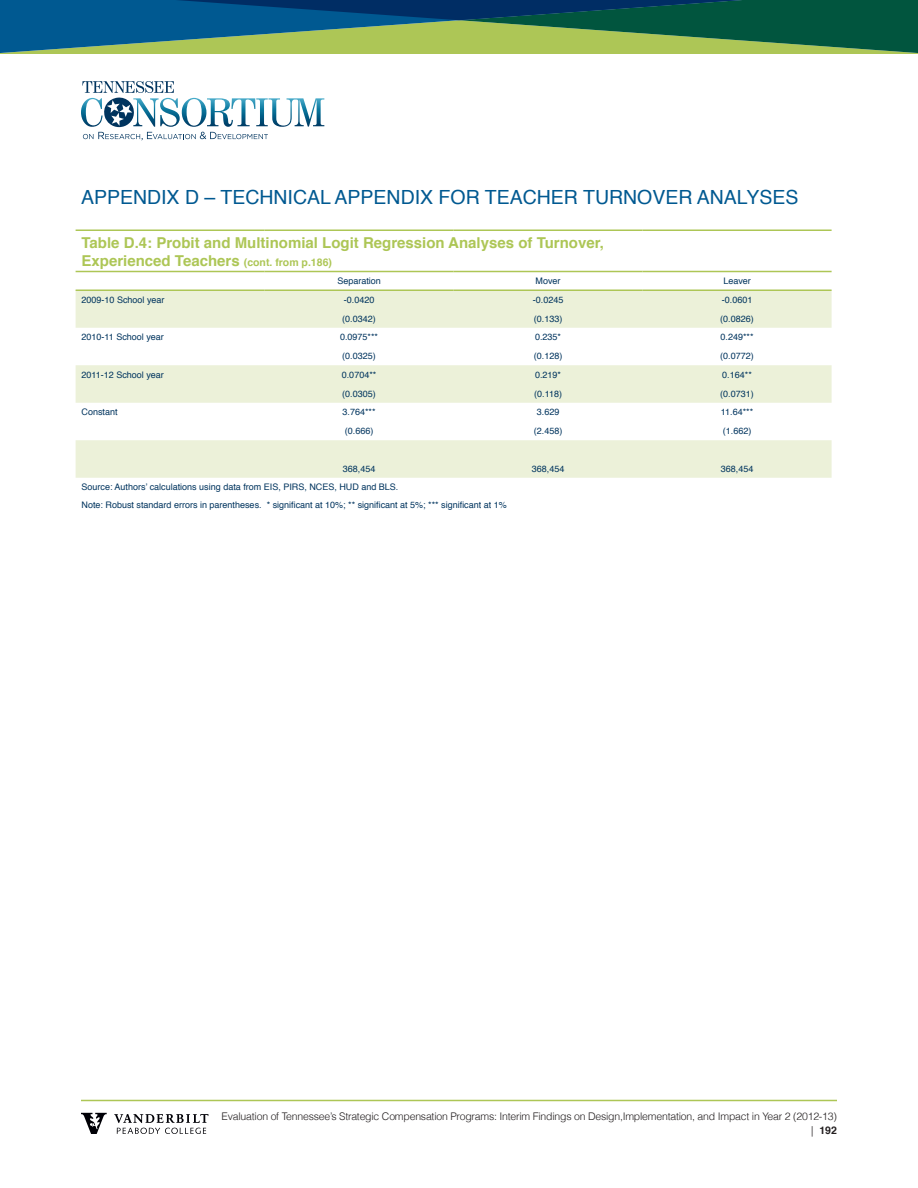
<style>
.page{position:relative;width:918px;height:1188px;background:#fff}
.page>*{position:absolute;margin:0;border:0;box-sizing:border-box;transform-origin:0 0}
.t1{font:19.5px "Helvetica";color:#005991}
.t2{font:700 15px/18px "Helvetica";color:#adc656}
.t3{font:300 10.5px/14.1px "Helvetica";letter-spacing:-.02em;color:#231f20;text-align:right}
.t4{font:9px/17.5px "Helvetica";color:#00345e}
.s1{font-size:10.5px}
.s2{font-weight:700}
</style>
<div class="page">
<svg style="left:0;top:0;width:918px;height:54px;background:#387662"></svg>
<svg style="left:81px;top:81px;width:243px;height:59px"></svg>
<hr style="left:81px;top:1100px;width:756px;height:1px;background:#adc656">
<svg style="left:81px;top:1113px;width:26px;height:21px"></svg>
<svg style="left:114px;top:1114px;width:94px;height:20px"></svg>
<svg style="left:76px;top:291px;width:756px;height:187px;fill:#ecf1d9"></svg>
<hr style="left:76px;top:230px;width:189px;height:1px;background:#adc656">
<hr style="left:265px;top:230px;width:189px;height:1px;background:#adc656">
<hr style="left:454px;top:230px;width:189px;height:1px;background:#adc656">
<hr style="left:643px;top:230px;width:189px;height:1px;background:#adc656">
<hr style="left:76px;top:271px;width:189px;height:1px;background:#adc656">
<hr style="left:265px;top:271px;width:189px;height:1px;background:#adc656">
<hr style="left:454px;top:271px;width:189px;height:1px;background:#adc656">
<hr style="left:643px;top:271px;width:189px;height:1px;background:#adc656">
<hr style="left:76px;top:290px;width:189px;height:1px;background:#adc656">
<hr style="left:265px;top:290px;width:189px;height:1px;background:#adc656">
<hr style="left:454px;top:290px;width:189px;height:1px;background:#adc656">
<hr style="left:643px;top:290px;width:189px;height:1px;background:#adc656">
<h1 class="t1" style="left:81px;top:182px;width:719px">APPENDIX D – TECHNICAL APPENDIX FOR TEACHER TURNOVER ANALYSES</h1>
<h2 class="t2" style="left:82px;top:233px;width:524px">Table D.4: Probit and Multinomial Logit Regression Analyses of Turnover,<br>Experienced Teachers <span class="s1">(cont. from p.186)</span></h2>
<p class="t4" style="left:337px;top:273px;width:45px">Separation</p>
<p class="t4" style="left:536px;top:273px;width:27px">Mover</p>
<p class="t4" style="left:723px;top:273px;width:29px">Leaver</p>
<p class="t4" style="left:82px;top:291px;width:85px">2009-10 School year</p>
<p class="t4" style="left:344px;top:291px;width:32px">-0.0420</p>
<p class="t4" style="left:533px;top:291px;width:32px">-0.0245</p>
<p class="t4" style="left:722px;top:291px;width:32px">-0.0601</p>
<p class="t4" style="left:342px;top:310px;width:35px">(0.0342)</p>
<p class="t4" style="left:534px;top:310px;width:30px">(0.133)</p>
<p class="t4" style="left:720px;top:310px;width:35px">(0.0826)</p>
<p class="t4" style="left:82px;top:329px;width:84px">2010-11 School year</p>
<p class="t4" style="left:340px;top:329px;width:40px">0.0975***</p>
<p class="t4" style="left:535px;top:329px;width:28px">0.235*</p>
<p class="t4" style="left:721px;top:329px;width:35px">0.249***</p>
<p class="t4" style="left:342px;top:348px;width:35px">(0.0325)</p>
<p class="t4" style="left:534px;top:348px;width:30px">(0.128)</p>
<p class="t4" style="left:720px;top:348px;width:35px">(0.0772)</p>
<p class="t4" style="left:82px;top:366px;width:84px">2011-12 School year</p>
<p class="t4" style="left:342px;top:366px;width:36px">0.0704**</p>
<p class="t4" style="left:535px;top:366px;width:28px">0.219*</p>
<p class="t4" style="left:722px;top:366px;width:31px">0.164**</p>
<p class="t4" style="left:342px;top:385px;width:35px">(0.0305)</p>
<p class="t4" style="left:534px;top:385px;width:29px">(0.118)</p>
<p class="t4" style="left:720px;top:385px;width:35px">(0.0731)</p>
<p class="t4" style="left:82px;top:404px;width:38px">Constant</p>
<p class="t4" style="left:343px;top:404px;width:35px">3.764***</p>
<p class="t4" style="left:537px;top:404px;width:24px">3.629</p>
<p class="t4" style="left:721px;top:404px;width:34px">11.64***</p>
<p class="t4" style="left:345px;top:423px;width:30px">(0.666)</p>
<p class="t4" style="left:534px;top:423px;width:30px">(2.458)</p>
<p class="t4" style="left:723px;top:423px;width:30px">(1.662)</p>
<p class="t4" style="left:343px;top:460px;width:34px">368,454</p>
<p class="t4" style="left:532px;top:460px;width:34px">368,454</p>
<p class="t4" style="left:721px;top:460px;width:34px">368,454</p>
<p class="t4" style="left:82px;top:479px;width:427px">Source: Authors’ calculations using data from EIS, PIRS, NCES, HUD and BLS.<br>Note: Robust standard errors in parentheses. * significant at 10%; ** significant at 5%; *** significant at 1%</p>
<p class="t3" style="left:222px;top:1109px;width:617px">Evaluation of Tennessee’s Strategic Compensation Programs: Interim Findings on Design,Implementation, and Impact in Year 2 (2012-13) | <span class="s2">192</span></p>
</div>
